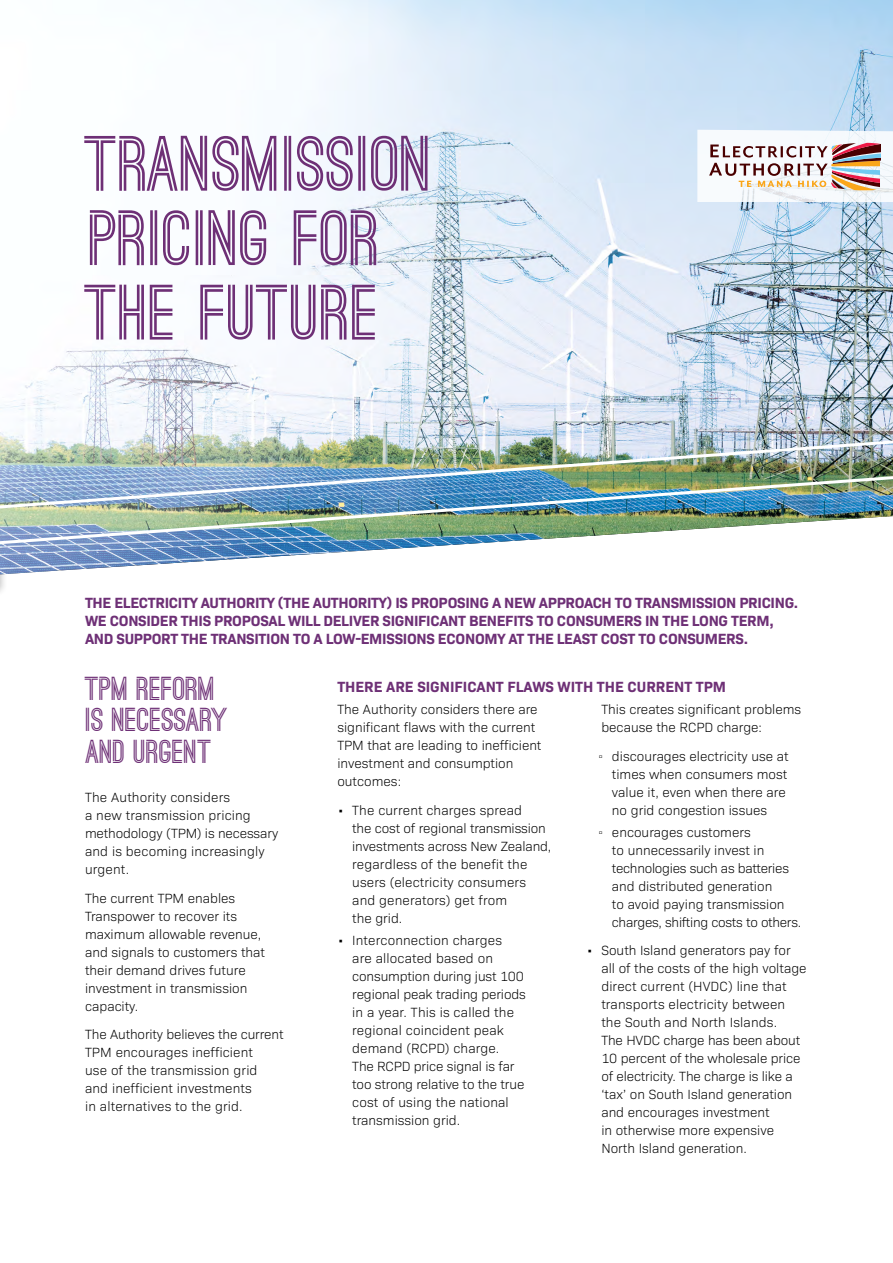
<style>
.page{position:relative;width:893px;height:1263px;background:#fff}
.page>*{position:absolute;margin:0;border:0;box-sizing:border-box;transform-origin:0 0}
.t1{font:700 74.4px/74.4px "Ostrich Sans";color:#6e3076}
.t2{font:700 31.5px/31.5px "Ostrich Sans";color:#6e3076}
.t3{font:700 15px/18px "Bio Sans";letter-spacing:-.02em;color:#6e3076}
.t4{font:700 15px "Bio Sans";color:#6e3076}
.t5{font:300 13.5px/18px "Bio Sans";color:#000}
</style>
<div class="page">
<div style="left:0;top:75px;width:8px;height:588px;background:#000;opacity:.3"></div>
<img style="left:0;top:0;width:893px;height:574px">
<svg style="left:697px;top:130px;width:196px;height:72px"></svg>
<img style="left:0;top:435px;width:893px;height:36px">
<img style="left:0;top:471px;width:893px;height:75px">
<h1 class="t1" style="left:85px;top:130px;width:349px">TRANSMISSION<br>PRICING FOR<br>THE FUTURE</h1>
<p class="t3" style="left:85px;top:593px;width:715px">THE ELECTRICITY AUTHORITY (THE AUTHORITY) IS PROPOSING A NEW APPROACH TO TRANSMISSION PRICING.<br>WE CONSIDER THIS PROPOSAL WILL DELIVER SIGNIFICANT BENEFITS TO CONSUMERS IN THE LONG TERM,<br>AND SUPPORT THE TRANSITION TO A LOW-EMISSIONS ECONOMY AT THE LEAST COST TO CONSUMERS.</p>
<h2 class="t2" style="left:85px;top:674px;width:145px">TPM REFORM<br>IS NECESSARY<br>AND URGENT</h2>
<p class="t5" style="left:85px;top:787px;width:195px">The Authority considers<br>a new transmission pricing methodology (TPM) is necessary and is becoming increasingly urgent.</p>
<p class="t5" style="left:85px;top:888px;width:181px">The current TPM enables<br>Transpower to recover its maximum allowable revenue, and signals to customers that their demand drives future investment in transmission capacity.</p>
<p class="t5" style="left:85px;top:1024px;width:200px">The Authority believes the current<br>TPM encourages inefficient<br>use of the transmission grid and inefficient investments<br>in alternatives to the grid.</p>
<p class="t4" style="left:337px;top:675px;width:390px">THERE ARE SIGNIFICANT FLAWS WITH THE CURRENT TPM</p>
<p class="t5" style="left:337px;top:699px;width:206px">The Authority considers there are significant flaws with the current<br>TPM that are leading to inefficient investment and consumption outcomes:</p>
<p class="t5" style="left:352px;top:800px;width:201px;text-indent:-15px">• The current charges spread<br>the cost of regional transmission investments across New Zealand, regardless of the benefit the users (electricity consumers and generators) get from<br>the grid.</p>
<p class="t5" style="left:352px;top:930px;width:175px;text-indent:-15px">• Interconnection charges<br>are allocated based on consumption during just 100 regional peak trading periods in a year. This is called the regional coincident peak demand (RCPD) charge.<br>The RCPD price signal is far too strong relative to the true cost of using the national transmission grid.</p>
<p class="t5" style="left:601px;top:699px;width:201px">This creates significant problems because the RCPD charge:</p>
<p class="t5" style="left:612px;top:746px;width:178px">discourages electricity use at times when consumers most value it, even when there are no grid congestion issues</p>
<p class="t5" style="left:612px;top:822px;width:191px">encourages customers<br>to unnecessarily invest in technologies such as batteries and distributed generation<br>to avoid paying transmission charges, shifting costs to others.</p>
<p class="t5" style="left:601px;top:941px;width:207px;text-indent:-15px">• South Island generators pay for all of the costs of the high voltage direct current (HVDC) line that transports electricity between the South and North Islands.<br>The HVDC charge has been about<br>10 percent of the wholesale price of electricity. The charge is like a ‘tax’ on South Island generation and encourages investment<br>in otherwise more expensive<br>North Island generation.</p>
</div>
